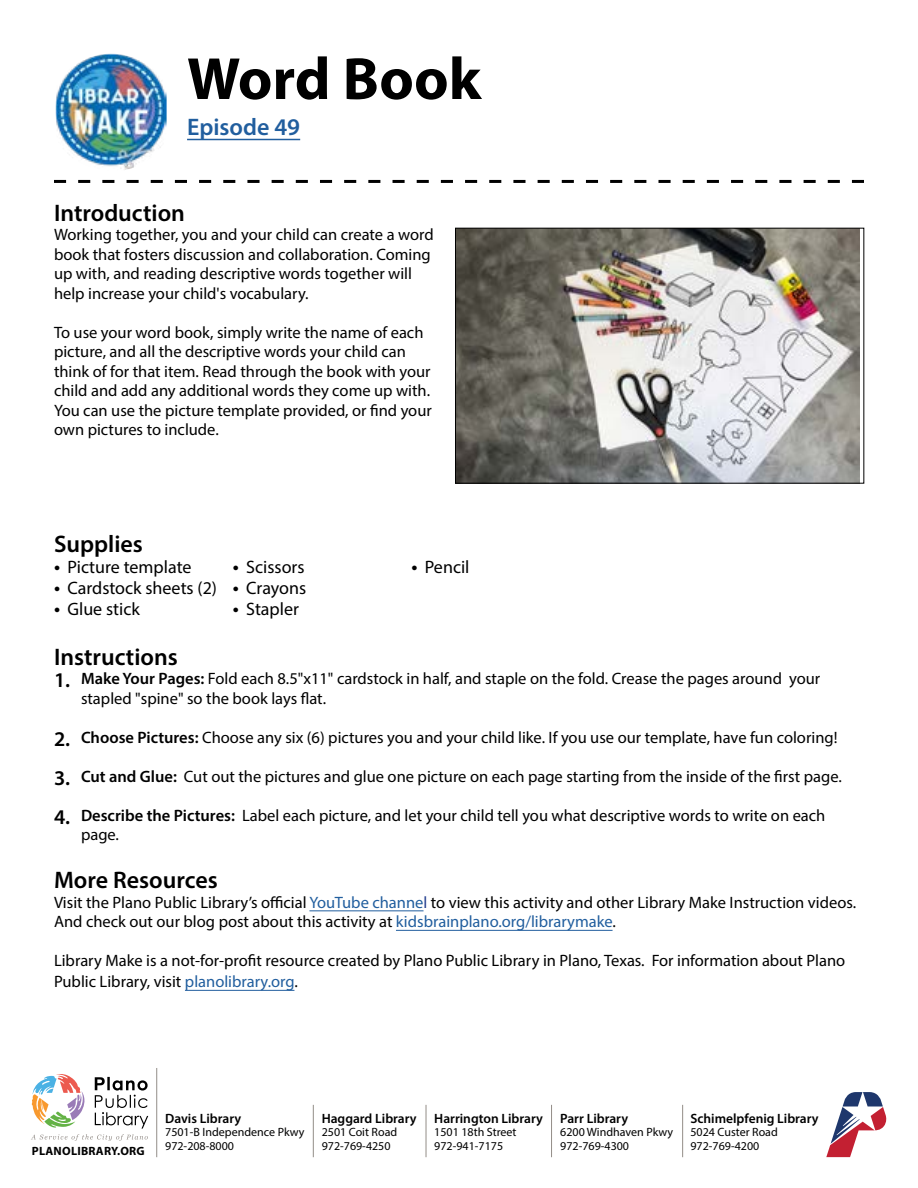
<style>
.page{position:relative;width:918px;height:1188px;background:#fff}
.page>*{position:absolute;margin:0;border:0;box-sizing:border-box;transform-origin:0 0}
.t1{font:700 60px "Myriad Pro";color:#000}
.t2{font:600 24px "Myriad Pro";color:#000}
.t3{font:600 24px "Myriad Pro";color:#215e9e}
.t4{font:18px "Myriad Pro";color:#000}
.t5{font:16.5px/19.5px "Myriad Pro";color:#000}
.t6{font:600 13.5px "Myriad Pro";color:#000}
.t7{font:12px/13.5px "Myriad Pro";color:#000}
.t8{font:700 12px "Myriad Pro";letter-spacing:.02em;color:#000}
.s1{font-weight:600;font-size:19.5px}
.s2{font-weight:600;font-size:21px}
.s3{font-weight:600}
.s4{color:#215e9e}
.s5{color:#25408f}
</style>
<div class="page">
<svg style="left:31px;top:1074px;width:117px;height:67px"></svg>
<hr style="left:156px;top:1068px;width:1px;height:89px;background:#938d88">
<hr style="left:313px;top:1105px;width:1px;height:52px;background:#938d88">
<hr style="left:426px;top:1105px;width:1px;height:52px;background:#938d88">
<hr style="left:551px;top:1105px;width:1px;height:52px;background:#938d88">
<hr style="left:682px;top:1105px;width:1px;height:52px;background:#938d88">
<svg style="left:826px;top:1092px;width:61px;height:65px"></svg>
<img style="left:56px;top:54px;width:111px;height:116px">
<svg style="left:54px;top:180px;width:810px;height:3px"></svg>
<hr style="left:187px;top:139px;width:113px;height:1px;background:#215e9e">
<img style="left:457px;top:230px;width:402px;height:251px">
<div style="left:455px;top:228px;width:409px;height:255px;border:1px solid #000"></div>
<hr style="left:309px;top:911px;width:115px;height:1px;background:#215e9e">
<hr style="left:396px;top:930px;width:217px;height:1px;background:#215e9e">
<hr style="left:185px;top:990px;width:109px;height:1px;background:#215e9e">
<h1 class="t1" style="left:187px;top:40px;width:296px">Word Book</h1>
<h2 class="t3" style="left:187px;top:112px;width:115px">Episode 49</h2>
<h2 class="t2" style="left:54px;top:197px;width:132px">Introduction</h2>
<p class="t5" style="left:54px;top:224px;width:381px">Working together, you and your child can create a word book that fosters discussion and collaboration. Coming up with, and reading descriptive words together will help increase your child's vocabulary.</p>
<p class="t5" style="left:54px;top:322px;width:379px">To use your word book, simply write the name of each picture, and all the descriptive words your child can think of for that item. Read through the book with your child and add any additional words they come up with.<br>You can use the picture template provided, or find your own pictures to include.</p>
<h2 class="t2" style="left:54px;top:529px;width:90px">Supplies</h2>
<p class="t4" style="left:54px;top:556px;width:139px"><span class="s1">•</span> Picture template</p>
<p class="t4" style="left:54px;top:577px;width:165px"><span class="s1">•</span> Cardstock sheets (2)</p>
<p class="t4" style="left:54px;top:598px;width:87px"><span class="s1">•</span> Glue stick</p>
<h2 class="t2" style="left:54px;top:641px;width:125px">Instructions</h2>
<p class="t5" style="left:81px;top:669px;width:741px;text-indent:-27px"><span class="s2">1.</span> <span class="s3">Make Your Pages:</span> Fold each 8.5"x11" cardstock in half, and staple on the fold. Crease the pages around your stapled "spine" so the book lays flat.</p>
<p class="t5" style="left:54px;top:727px;width:785px"><span class="s2">2.</span> <span class="s3">Choose Pictures:</span> Choose any six (6) pictures you and your child like. If you use our template, have fun coloring!</p>
<p class="t5" style="left:54px;top:766px;width:789px"><span class="s2">3.</span> <span class="s3">Cut and Glue:</span> Cut out the pictures and glue one picture on each page starting from the inside of the first page.</p>
<p class="t5" style="left:81px;top:805px;width:746px;text-indent:-27px"><span class="s2">4.</span> <span class="s3">Describe the Pictures:</span> Label each picture, and let your child tell you what descriptive words to write on each page.</p>
<h2 class="t2" style="left:54px;top:865px;width:165px">More Resources</h2>
<p class="t5" style="left:54px;top:892px;width:804px">Visit the Plano Public Library’s official <span class="s4">YouTube channe</span><span class="s5">l</span> to view this activity and other Library Make Instruction videos.<br>And check out our blog post about this activity at <span class="s4">kidsbrainplano.org/librarymake</span>.</p>
<p class="t5" style="left:54px;top:950px;width:793px;line-height:21px">Library Make is a not-for-profit resource created by Plano Public Library in Plano, Texas. For information about Plano<br>Public Library, visit <span class="s4">planolibrary.org</span>.</p>
<p class="t4" style="left:411px;top:556px;width:60px"><span class="s1">•</span> Pencil</p>
<p class="t4" style="left:233px;top:556px;width:73px"><span class="s1">•</span> Scissors</p>
<p class="t4" style="left:233px;top:577px;width:75px"><span class="s1">•</span> Crayons</p>
<p class="t4" style="left:233px;top:598px;width:68px"><span class="s1">•</span> Stapler</p>
<p class="t8" style="left:32px;top:1143px;width:114px">PLANOLIBRARY.ORG</p>
<p class="t6" style="left:165px;top:1110px;width:78px">Davis Library</p>
<p class="t7" style="left:165px;top:1125px;width:141px">7501-B Independence Pkwy<br>972-208-8000</p>
<p class="t6" style="left:322px;top:1110px;width:96px">Haggard Library</p>
<p class="t7" style="left:322px;top:1125px;width:77px">2501 Coit Road<br>972-769-4250</p>
<p class="t6" style="left:434px;top:1110px;width:110px">Harrington Library</p>
<p class="t7" style="left:434px;top:1125px;width:84px">1501 18th Street<br>972-941-7175</p>
<p class="t6" style="left:560px;top:1110px;width:69px">Parr Library</p>
<p class="t7" style="left:560px;top:1125px;width:114px">6200 Windhaven Pkwy<br>972-769-4300</p>
<p class="t6" style="left:690px;top:1110px;width:130px">Schimelpfenig Library</p>
<p class="t7" style="left:690px;top:1125px;width:89px">5024 Custer Road<br>972-769-4200</p>
</div>
